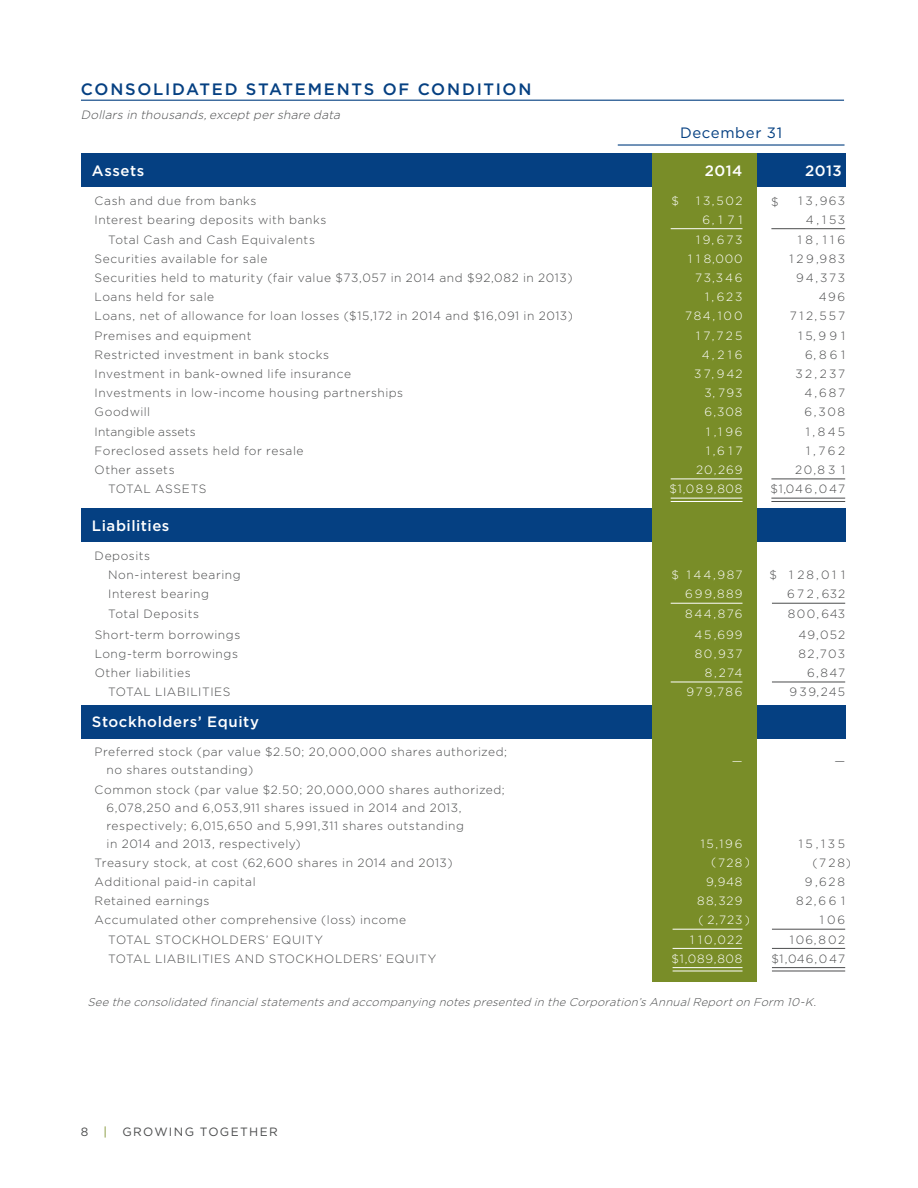
<style>
.page{position:relative;width:918px;height:1188px;background:#fff}
.page>*{position:absolute;margin:0;border:0;box-sizing:border-box;transform-origin:0 0}
.t1{font:500 16.5px "Gotham HTF";letter-spacing:.105em;color:#054082}
.t2{font:500 15px "Gotham HTF";letter-spacing:.035em;color:#fff}
.t3{font:15px "Gotham HTF";letter-spacing:.04em;color:#054082}
.t4{font:300 12px/18px "Gotham";letter-spacing:.045em;color:#4b4c4d}
.t5{font:300 12px "Gotham";letter-spacing:.12em;color:#fff}
.t6{font:italic 300 12px "Gotham";color:#4b4c4d}
.t7{font:12px "Gotham HTF";letter-spacing:.11em;color:#4b4c4d}
.t8{font:300 12px "Gotham";letter-spacing:.015em;color:#4b4c4d}
.t9{font:12px "Gotham HTF";color:#798d28}
.t10{font:italic 300 11.25px "Gotham";color:#4b4c4d}
</style>
<div class="page">
<div style="left:81px;top:508px;width:764px;height:34px;background:#054082"></div>
<div style="left:81px;top:154px;width:765px;height:33px;background:#054082"></div>
<div style="left:81px;top:705px;width:765px;height:33px;background:#054082"></div>
<div style="left:652px;top:154px;width:105px;height:828px;background:#798d28"></div>
<hr style="left:81px;top:100px;width:763px;height:1px;background:#054082">
<hr style="left:618px;top:144px;width:226px;height:2px;background:#054082">
<hr style="left:671px;top:228px;width:71px;height:1px;background:#fff">
<hr style="left:771px;top:228px;width:74px;height:1px;background:#4b4c4d">
<hr style="left:671px;top:479px;width:71px;height:1px;background:#fff">
<hr style="left:771px;top:479px;width:74px;height:1px;background:#4b4c4d">
<hr style="left:671px;top:501px;width:71px;height:1px;background:#fff">
<hr style="left:671px;top:498px;width:71px;height:1px;background:#fff">
<hr style="left:771px;top:501px;width:74px;height:1px;background:#4b4c4d">
<hr style="left:771px;top:498px;width:74px;height:1px;background:#4b4c4d">
<hr style="left:671px;top:603px;width:71px;height:1px;background:#fff">
<hr style="left:772px;top:603px;width:73px;height:1px;background:#4b4c4d">
<hr style="left:671px;top:682px;width:71px;height:1px;background:#fff">
<hr style="left:772px;top:682px;width:73px;height:1px;background:#4b4c4d">
<hr style="left:673px;top:929px;width:69px;height:1px;background:#fff">
<hr style="left:772px;top:929px;width:73px;height:1px;background:#4b4c4d">
<hr style="left:673px;top:948px;width:69px;height:1px;background:#fff">
<hr style="left:772px;top:948px;width:73px;height:1px;background:#4b4c4d">
<hr style="left:673px;top:971px;width:69px;height:1px;background:#fff">
<hr style="left:673px;top:967px;width:69px;height:1px;background:#fff">
<hr style="left:772px;top:971px;width:73px;height:1px;background:#4b4c4d">
<hr style="left:772px;top:967px;width:73px;height:1px;background:#4b4c4d">
<h1 class="t1" style="left:81px;top:80px;width:452px">CONSOLIDATED STATEMENTS OF CONDITION</h1>
<p class="t6" style="left:81px;top:108px;width:263px">Dollars in thousands,except per share data</p>
<p class="t3" style="left:680px;top:124px;width:104px">December 31</p>
<p class="t2" style="left:92px;top:162px;width:54px">Assets</p>
<p class="t2" style="left:705px;top:162px;width:39px">2014</p>
<p class="t2" style="left:805px;top:162px;width:38px">2013</p>
<p class="t4" style="left:95px;top:191px;width:163px">Cash and due from banks</p>
<p class="t5" style="left:696px;top:194px;width:48px">13,502</p>
<p class="t4" style="left:798px;top:191px;width:48px">13,963</p>
<p class="t4" style="left:95px;top:211px;width:233px">Interest bearing deposits with banks</p>
<p class="t5" style="left:703px;top:213px;width:41px">6,171</p>
<p class="t4" style="left:806px;top:211px;width:41px">4,153</p>
<p class="t4" style="left:108px;top:230px;width:208px">Total Cash and Cash Equivalents</p>
<p class="t5" style="left:696px;top:233px;width:48px">19,673</p>
<p class="t4" style="left:798px;top:230px;width:49px">18,116</p>
<p class="t4" style="left:95px;top:249px;width:174px">Securities available for sale</p>
<p class="t5" style="left:688px;top:252px;width:56px">1 1 8,000</p>
<p class="t4" style="left:789px;top:249px;width:57px">129,983</p>
<p class="t4" style="left:95px;top:269px;width:479px">Securities held to maturity (fair value $73,057 in 2014 and $92,082 in 2013)</p>
<p class="t5" style="left:695px;top:271px;width:49px">73,346</p>
<p class="t4" style="left:796px;top:269px;width:51px">94,373</p>
<p class="t4" style="left:95px;top:288px;width:121px">Loans held for sale</p>
<p class="t5" style="left:705px;top:290px;width:39px">1,623</p>
<p class="t4" style="left:819px;top:288px;width:28px">496</p>
<p class="t4" style="left:95px;top:307px;width:480px">Loans, net of allowance for loan losses ($15,172 in 2014 and $16,091 in 2013)</p>
<p class="t5" style="left:685px;top:310px;width:59px">784,100</p>
<p class="t4" style="left:790px;top:307px;width:57px">712,557</p>
<p class="t4" style="left:95px;top:326px;width:158px">Premises and equipment</p>
<p class="t5" style="left:696px;top:329px;width:48px">17,725</p>
<p class="t4" style="left:798px;top:326px;width:48px">15,991</p>
<p class="t4" style="left:95px;top:345px;width:236px">Restricted investment in bank stocks</p>
<p class="t5" style="left:702px;top:348px;width:42px">4,216</p>
<p class="t4" style="left:805px;top:345px;width:41px">6,861</p>
<p class="t4" style="left:95px;top:365px;width:258px">Investment in bank-owned life insurance</p>
<p class="t5" style="left:694px;top:367px;width:50px">37,942</p>
<p class="t4" style="left:796px;top:365px;width:51px">32,237</p>
<p class="t4" style="left:95px;top:384px;width:310px">Investments in low-income housing partnerships</p>
<p class="t5" style="left:704px;top:386px;width:40px">3, 793</p>
<p class="t4" style="left:804px;top:384px;width:42px">4,687</p>
<p class="t4" style="left:95px;top:403px;width:57px">Goodwill</p>
<p class="t5" style="left:705px;top:406px;width:39px">6,308</p>
<p class="t4" style="left:804px;top:403px;width:42px">6,308</p>
<p class="t8" style="left:95px;top:425px;width:103px">Intangible assets</p>
<p class="t5" style="left:706px;top:425px;width:38px">1,196</p>
<p class="t4" style="left:806px;top:422px;width:41px">1,845</p>
<p class="t4" style="left:95px;top:441px;width:210px">Foreclosed assets held for resale</p>
<p class="t5" style="left:706px;top:444px;width:38px">1,617</p>
<p class="t4" style="left:806px;top:441px;width:41px">1,762</p>
<p class="t4" style="left:95px;top:461px;width:82px">Other assets</p>
<p class="t5" style="left:696px;top:463px;width:48px">20,269</p>
<p class="t4" style="left:795px;top:461px;width:52px">20,8 3 1</p>
<p class="t4" style="left:108px;top:480px;width:100px">TOTAL ASSETS</p>
<p class="t5" style="left:670px;top:483px;width:74px">$1,089,808</p>
<p class="t4" style="left:771px;top:480px;width:76px">$1,046,047</p>
<p class="t2" style="left:92px;top:517px;width:79px">Liabilities</p>
<p class="t4" style="left:108px;top:546px;width:134px;line-height:19.2px;text-indent:-14px">Deposits<br>Non-interest bearing</p>
<p class="t5" style="left:671px;top:194px;width:9px">$</p>
<p class="t4" style="left:771px;top:192px;width:9px">$</p>
<p class="t5" style="left:671px;top:568px;width:9px">$</p>
<p class="t4" style="left:770px;top:565px;width:9px">$</p>
<p class="t5" style="left:687px;top:568px;width:57px">144,987</p>
<p class="t4" style="left:789px;top:566px;width:58px">1 28,01 1</p>
<p class="t4" style="left:108px;top:585px;width:102px">Interest bearing</p>
<p class="t5" style="left:685px;top:588px;width:59px">699,889</p>
<p class="t4" style="left:787px;top:585px;width:60px">672,632</p>
<p class="t4" style="left:108px;top:604px;width:92px">Total Deposits</p>
<p class="t5" style="left:685px;top:607px;width:59px">844,876</p>
<p class="t4" style="left:788px;top:604px;width:59px">800,643</p>
<p class="t4" style="left:95px;top:625px;width:147px">Short-term borrowings</p>
<p class="t5" style="left:694px;top:628px;width:50px">45,699</p>
<p class="t4" style="left:798px;top:625px;width:48px">49,052</p>
<p class="t4" style="left:95px;top:645px;width:145px">Long-term borrowings</p>
<p class="t5" style="left:695px;top:647px;width:49px">80,937</p>
<p class="t4" style="left:798px;top:645px;width:48px">82,703</p>
<p class="t4" style="left:95px;top:664px;width:98px">Other liabilities</p>
<p class="t5" style="left:705px;top:666px;width:39px">8,274</p>
<p class="t4" style="left:807px;top:664px;width:39px">6,847</p>
<p class="t4" style="left:108px;top:683px;width:124px">TOTAL LIABILITIES</p>
<p class="t5" style="left:686px;top:686px;width:58px">979,786</p>
<p class="t4" style="left:790px;top:683px;width:57px">939,245</p>
<p class="t2" style="left:92px;top:713px;width:169px">Stockholders’ Equity</p>
<p class="t4" style="left:107px;top:743px;width:402px;text-indent:-12px">Preferred stock (par value $2.50; 20,000,000 shares authorized; no shares outstanding)</p>
<p class="t5" style="left:732px;top:755px;width:12px">—</p>
<p class="t4" style="left:834px;top:752px;width:12px">—</p>
<p class="t4" style="left:107px;top:780px;width:400px;text-indent:-12px">Common stock (par value $2.50; 20,000,000 shares authorized; 6,078,250 and 6,053,911 shares issued in 2014 and 2013, respectively; 6,015,650 and 5,991,311 shares outstanding<br>in 2014 and 2013, respectively)</p>
<p class="t5" style="left:701px;top:837px;width:43px">15,196</p>
<p class="t4" style="left:799px;top:834px;width:48px">15,135</p>
<p class="t4" style="left:95px;top:853px;width:360px">Treasury stock, at cost (62,600 shares in 2014 and 2013)</p>
<p class="t5" style="left:711px;top:856px;width:40px">(728)</p>
<p class="t4" style="left:812px;top:853px;width:40px">(728)</p>
<p class="t4" style="left:95px;top:873px;width:163px">Additional paid-in capital</p>
<p class="t5" style="left:706px;top:875px;width:38px">9,948</p>
<p class="t4" style="left:805px;top:873px;width:42px">9,628</p>
<p class="t4" style="left:95px;top:892px;width:116px">Retained earnings</p>
<p class="t5" style="left:697px;top:894px;width:47px">88,329</p>
<p class="t4" style="left:796px;top:892px;width:51px">82,66 1</p>
<p class="t4" style="left:95px;top:911px;width:313px">Accumulated other comprehensive (loss) income</p>
<p class="t5" style="left:698px;top:914px;width:53px">( 2,723)</p>
<p class="t4" style="left:820px;top:911px;width:27px">106</p>
<p class="t4" style="left:108px;top:930px;width:216px">TOTAL STOCKHOLDERS’ EQUITY</p>
<p class="t5" style="left:690px;top:933px;width:54px">1 10,022</p>
<p class="t4" style="left:790px;top:930px;width:57px">106,802</p>
<p class="t4" style="left:108px;top:949px;width:330px">TOTAL LIABILITIES AND STOCKHOLDERS’ EQUITY</p>
<p class="t5" style="left:672px;top:952px;width:72px">$1,089,808</p>
<p class="t4" style="left:772px;top:949px;width:75px">$1,046,047</p>
<p class="t10" style="left:87px;top:996px;width:733px">See the consolidated financialstatementsand accompanying notespresented in the Corporation’sAnnualReporton Form 10-K.</p>
<p class="t7" style="left:81px;top:1125px;width:9px">8</p>
<p class="t9" style="left:104px;top:1125px;width:5px">|</p>
<p class="t7" style="left:122px;top:1125px;width:157px">GROWING TOGETHER</p>
</div>
